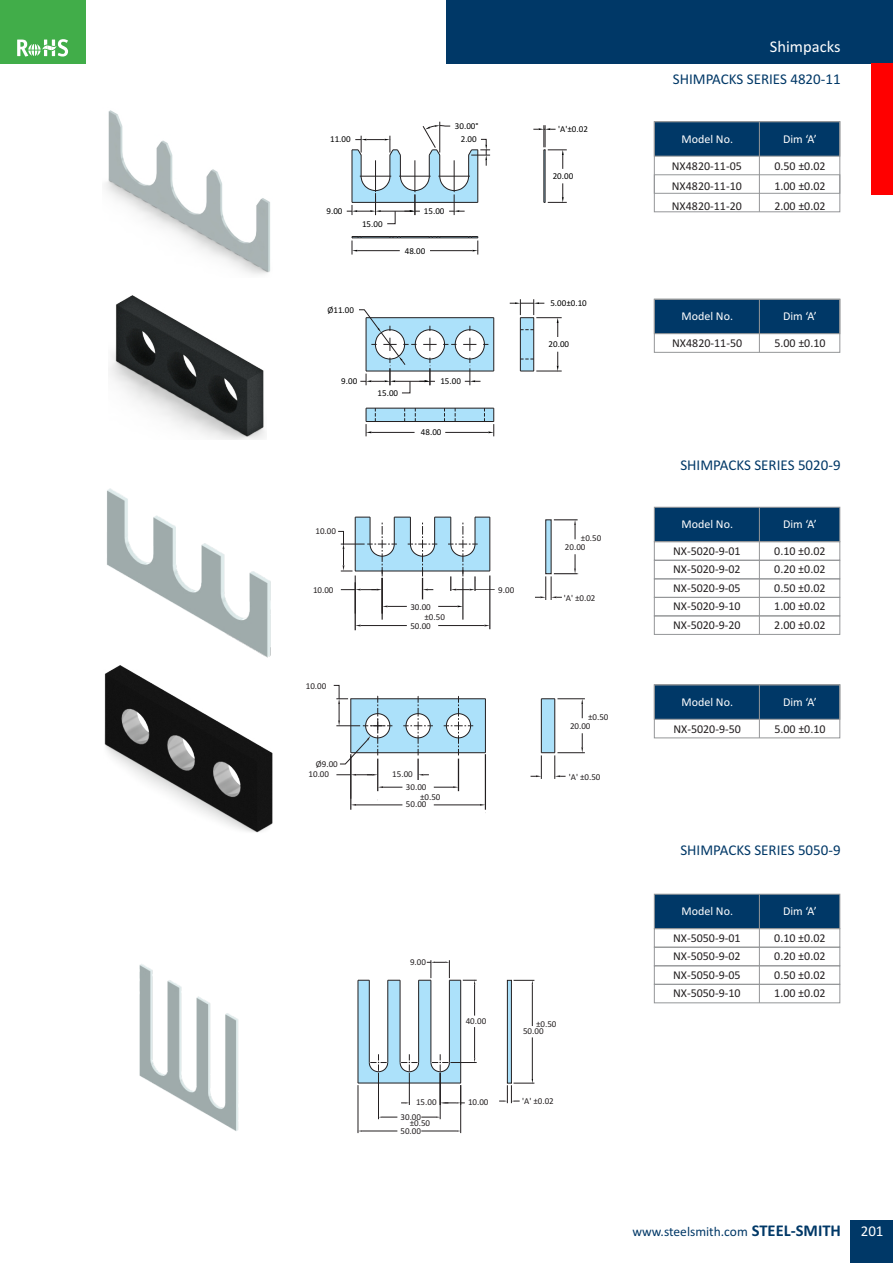
<style>
.page{position:relative;width:893px;height:1263px;background:#fff}
.page>*{position:absolute;margin:0;border:0;box-sizing:border-box;transform-origin:0 0}
.t1{font:16.5px "Calibri";color:#fff}
.t2{font:15px "Calibri";color:#003867}
.t3{font:13.5px "Calibri";color:#003867}
.t4{font:12px/18.3px "Calibri";color:#231f20;text-align:justify}
.t5{font:12px "Calibri";color:#fff}
.t6{font:9px/12.3px "Calibri";color:#231f20}
.t7{font:9px/13.4px "Calibri";color:#000;text-align:center}
.s1{font-weight:700;font-size:16.5px}
.s2{font-size:15px;color:#fff}
</style>
<div class="page">
<hr style="left:460px;top:1085px;width:1px;height:48px;background:#231f20">
<hr style="left:358px;top:1085px;width:1px;height:48px;background:#231f20">
<hr style="left:421px;top:1130px;width:36px;height:1px;background:#231f20">
<hr style="left:362px;top:1130px;width:35px;height:1px;background:#231f20">
<hr style="left:440px;top:1073px;width:1px;height:46px;background:#231f20">
<hr style="left:378px;top:1073px;width:1px;height:46px;background:#231f20">
<svg style="left:421px;top:1116px;width:19px;height:2px"></svg>
<svg style="left:379px;top:1116px;width:18px;height:2px"></svg>
<svg style="left:499px;top:980px;width:35px;height:123px"></svg>
<svg style="left:358px;top:960px;width:119px;height:145px"></svg>
<svg style="left:531px;top:698px;width:54px;height:81px"></svg>
<hr style="left:356px;top:804px;width:46px;height:1px;background:#231f20">
<hr style="left:434px;top:804px;width:46px;height:1px;background:#231f20">
<svg style="left:333px;top:685px;width:153px;height:95px"></svg>
<hr style="left:377px;top:759px;width:1px;height:32px;background:#231f20">
<hr style="left:458px;top:759px;width:1px;height:32px;background:#231f20">
<svg style="left:378px;top:786px;width:24px;height:2px"></svg>
<svg style="left:434px;top:786px;width:24px;height:4px"></svg>
<hr style="left:350px;top:754px;width:1px;height:56px;background:#231f20">
<hr style="left:485px;top:754px;width:1px;height:56px;background:#231f20">
<hr style="left:355px;top:582px;width:1px;height:48px;background:#231f20">
<hr style="left:489px;top:575px;width:1px;height:54px;background:#231f20">
<hr style="left:361px;top:625px;width:46px;height:1px;background:#231f20">
<hr style="left:438px;top:625px;width:46px;height:1px;background:#231f20">
<hr style="left:382px;top:578px;width:1px;height:42px;background:#231f20">
<hr style="left:463px;top:578px;width:1px;height:42px;background:#231f20">
<svg style="left:383px;top:605px;width:24px;height:2px"></svg>
<svg style="left:438px;top:605px;width:25px;height:2px"></svg>
<svg style="left:338px;top:517px;width:157px;height:82px"></svg>
<svg style="left:535px;top:519px;width:44px;height:81px"></svg>
<svg style="left:352px;top:236px;width:127px;height:19px"></svg>
<svg style="left:533px;top:125px;width:34px;height:78px"></svg>
<hr style="left:439px;top:122px;width:1px;height:31px;background:#231f20">
<svg style="left:347px;top:125px;width:143px;height:99px"></svg>
<svg style="left:359px;top:309px;width:135px;height:85px"></svg>
<svg style="left:366px;top:408px;width:129px;height:28px"></svg>
<svg style="left:510px;top:299px;width:52px;height:73px"></svg>
<svg style="left:654px;top:506px;width:187px;height:36px;background:#0c416d"></svg>
<hr style="left:759px;top:507px;width:1px;height:127px;background:#949698">
<div style="left:654px;top:615px;width:186px;height:20px;border:1px solid #949698"></div>
<div style="left:654px;top:541px;width:186px;height:20px;border:1px solid #949698"></div>
<div style="left:654px;top:578px;width:186px;height:20px;border:1px solid #949698"></div>
<img style="left:109px;top:295px;width:156px;height:145px">
<img style="left:105px;top:110px;width:166px;height:165px">
<div style="left:446px;top:0;width:447px;height:64px;background:#003867"></div>
<div style="left:872px;top:64px;width:21px;height:131px;background:#f00"></div>
<div style="left:656px;top:121px;width:185px;height:36px;background:#003867"></div>
<div style="left:654px;top:174px;width:186px;height:20px;border:1px solid #949698"></div>
<hr style="left:759px;top:122px;width:1px;height:90px;background:#949698">
<div style="left:654px;top:121px;width:186px;height:91px;border:1px solid #949698"></div>
<svg style="left:654px;top:298px;width:187px;height:36px;background:#0b3f6c"></svg>
<hr style="left:759px;top:299px;width:1px;height:53px;background:#949698">
<div style="left:654px;top:299px;width:186px;height:54px;border:1px solid #949698"></div>
<div style="left:850px;top:1220px;width:43px;height:43px;background:#003867"></div>
<div style="left:656px;top:684px;width:185px;height:36px;background:#003867"></div>
<hr style="left:759px;top:685px;width:1px;height:53px;background:#949698">
<div style="left:654px;top:684px;width:186px;height:54px;border:1px solid #949698"></div>
<img style="left:107px;top:488px;width:164px;height:170px">
<img style="left:104px;top:665px;width:169px;height:168px">
<svg style="left:654px;top:893px;width:187px;height:36px;background:#0c406c"></svg>
<div style="left:654px;top:947px;width:186px;height:19px;border:1px solid #949698"></div>
<hr style="left:759px;top:894px;width:1px;height:109px;background:#949698">
<div style="left:654px;top:984px;width:186px;height:19px;border:1px solid #949698"></div>
<div style="left:654px;top:928px;width:186px;height:19px;border:1px solid #949698"></div>
<div style="left:654px;top:965px;width:186px;height:20px;border:1px solid #949698"></div>
<img style="left:139px;top:964px;width:100px;height:167px">
<div style="left:0;top:0;width:85px;height:64px;background:#41ad49"></div>
<svg style="left:17px;top:39px;width:51px;height:18px"></svg>
<p class="t7" style="left:330px;top:134px;width:22px">11.00</p>
<p class="t7" style="left:455px;top:120px;width:25px">30.00°<br>2.00</p>
<p class="t7" style="left:327px;top:205px;width:17px">9.00</p>
<p class="t7" style="left:362px;top:218px;width:22px">15.00</p>
<p class="t7" style="left:327px;top:304px;width:28px">Ø11.00</p>
<p class="t7" style="left:424px;top:205px;width:22px">15.00</p>
<p class="t7" style="left:405px;top:245px;width:22px">48.00</p>
<p class="t7" style="left:341px;top:375px;width:17px">9.00</p>
<p class="t7" style="left:440px;top:375px;width:22px">15.00</p>
<p class="t7" style="left:378px;top:387px;width:22px">15.00</p>
<p class="t7" style="left:421px;top:426px;width:22px">48.00</p>
<p class="t7" style="left:558px;top:123px;width:31px">'A'±0.02</p>
<p class="t7" style="left:553px;top:170px;width:22px">20.00</p>
<p class="t7" style="left:550px;top:297px;width:38px">5.00±0.10</p>
<p class="t7" style="left:549px;top:338px;width:22px">20.00</p>
<p class="t6" style="left:315px;top:526px;width:22px">10.00</p>
<p class="t6" style="left:313px;top:584px;width:22px">10.00</p>
<p class="t6" style="left:306px;top:680px;width:22px">10.00</p>
<p class="t6" style="left:316px;top:759px;width:23px">Ø9.00</p>
<p class="t6" style="left:410px;top:601px;width:22px">30.00</p>
<p class="t6" style="left:424px;top:612px;width:22px">±0.50</p>
<p class="t6" style="left:410px;top:620px;width:22px">50.00</p>
<p class="t6" style="left:309px;top:769px;width:22px">10.00</p>
<p class="t6" style="left:406px;top:769px;width:22px;text-indent:-14px">15.00<br>30.00</p>
<p class="t6" style="left:420px;top:792px;width:22px">±0.50</p>
<p class="t6" style="left:406px;top:799px;width:22px">50.00</p>
<p class="t6" style="left:498px;top:584px;width:17px">9.00</p>
<p class="t6" style="left:581px;top:533px;width:22px">±0.50</p>
<p class="t6" style="left:565px;top:542px;width:22px">20.00</p>
<p class="t6" style="left:564px;top:592px;width:33px">'A' ±0.02</p>
<p class="t6" style="left:588px;top:712px;width:22px">±0.50</p>
<p class="t6" style="left:570px;top:721px;width:22px">20.00</p>
<p class="t6" style="left:569px;top:771px;width:33px">'A' ±0.50</p>
<p class="t6" style="left:410px;top:956px;width:17px">9.00</p>
<p class="t6" style="left:466px;top:1015px;width:22px">40.00</p>
<p class="t6" style="left:416px;top:1097px;width:22px">15.00</p>
<p class="t6" style="left:468px;top:1097px;width:22px">10.00</p>
<p class="t6" style="left:401px;top:1111px;width:22px">30.00</p>
<p class="t6" style="left:410px;top:1118px;width:22px">±0.50</p>
<p class="t6" style="left:400px;top:1125px;width:22px">50.00</p>
<p class="t6" style="left:536px;top:1018px;width:22px">±0.50</p>
<p class="t6" style="left:523px;top:1026px;width:22px">50.00</p>
<p class="t6" style="left:522px;top:1095px;width:33px">'A' ±0.02</p>
<h1 class="t1" style="left:770px;top:39px;width:72px">Shimpacks</h1>
<p class="t2" style="left:673px;top:73px;width:169px">SHIMPACKS SERIES 4820-11</p>
<p class="t5" style="left:682px;top:134px;width:53px">Model No.</p>
<p class="t5" style="left:783px;top:134px;width:35px">Dim ‘A’</p>
<p class="t4" style="left:774px;top:157px;width:53px;line-height:19.8px">0.50 ±0.02<br>1.00 ±0.02<br>2.00 ±0.02</p>
<p class="t4" style="left:672px;top:157px;width:71px;line-height:19.8px">NX4820-11-05<br>NX4820-11-10<br>NX4820-11-20</p>
<p class="t5" style="left:682px;top:311px;width:53px">Model No.</p>
<p class="t5" style="left:783px;top:311px;width:35px">Dim ‘A’</p>
<p class="t4" style="left:672px;top:335px;width:71px">NX4820-11-50</p>
<p class="t4" style="left:774px;top:335px;width:53px">5.00 ±0.10</p>
<p class="t2" style="left:680px;top:458px;width:162px">SHIMPACKS SERIES 5020-9</p>
<p class="t5" style="left:682px;top:519px;width:53px">Model No.</p>
<p class="t5" style="left:783px;top:519px;width:35px">Dim ‘A’</p>
<p class="t4" style="left:673px;top:543px;width:69px">NX-5020-9-01<br>NX-5020-9-02<br>NX-5020-9-05<br>NX-5020-9-10<br>NX-5020-9-20</p>
<p class="t4" style="left:774px;top:543px;width:53px">0.10 ±0.02<br>0.20 ±0.02<br>0.50 ±0.02<br>1.00 ±0.02<br>2.00 ±0.02</p>
<p class="t5" style="left:682px;top:697px;width:53px">Model No.</p>
<p class="t5" style="left:783px;top:697px;width:35px">Dim ‘A’</p>
<p class="t4" style="left:673px;top:721px;width:69px">NX-5020-9-50</p>
<p class="t4" style="left:774px;top:721px;width:53px">5.00 ±0.10</p>
<p class="t2" style="left:680px;top:844px;width:162px">SHIMPACKS SERIES 5050-9</p>
<p class="t5" style="left:682px;top:906px;width:53px">Model No.</p>
<p class="t5" style="left:783px;top:906px;width:35px">Dim ‘A’</p>
<p class="t4" style="left:673px;top:930px;width:69px">NX-5050-9-01<br>NX-5050-9-02<br>NX-5050-9-05<br>NX-5050-9-10</p>
<p class="t4" style="left:774px;top:930px;width:53px">0.10 ±0.02<br>0.20 ±0.02<br>0.50 ±0.02<br>1.00 ±0.02</p>
<p class="t3" style="left:632px;top:1225px;width:253px">www.steelsmith.com <span class="s1">STEEL-SMITH</span> <span class="s2">201</span></p>
</div>
